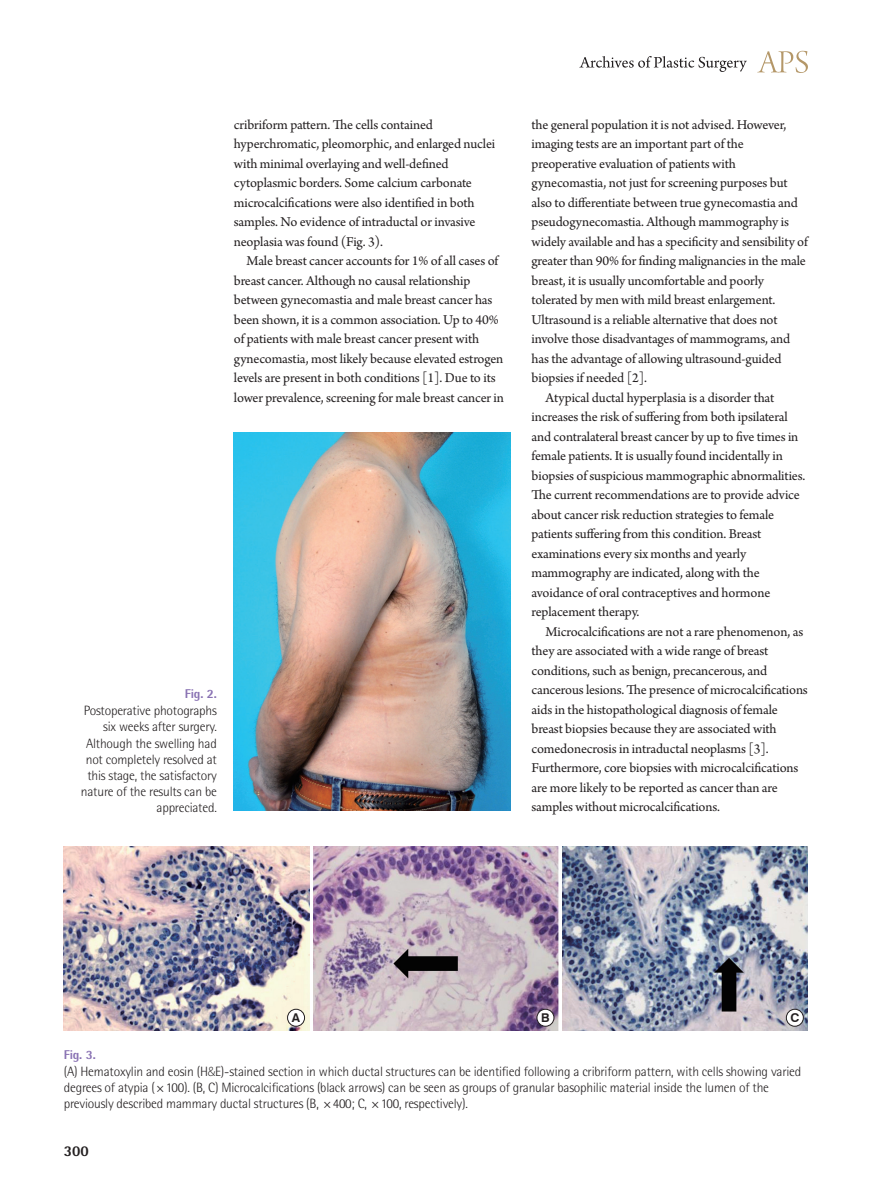
<style>
.page{position:relative;width:893px;height:1191px;background:#fff}
.page>*{position:absolute;margin:0;border:0;box-sizing:border-box;transform-origin:0 0}
.t1{font:800 15px "Rotis Semi Sans Std";color:#231f20}
.본문{font:14.25px/19.5px "Arno Pro";letter-spacing:-.01em;color:#231f20}
.표_그림_설명{font:300 13.5px/16.2px "Rotis Semi Sans Std";letter-spacing:-.015em;color:#231f20;text-align:right}
.표_그림_설명-2{font:800 12.75px "Rotis Semi Sans Std";letter-spacing:-.015em;color:#8972b3}
.t2{font:700 12.15px "Swiss 721 BT";color:#231f20}
.s1{font-family:"Myriad Pro"}
</style>
<div class="page">
<svg style="left:757px;top:51px;width:51px;height:22px"></svg>
<svg style="left:579px;top:56px;width:168px;height:16px"></svg>
<img style="left:234px;top:432px;width:276px;height:378px">
<img style="left:64px;top:847px;width:245px;height:183px">
<img style="left:313px;top:847px;width:245px;height:183px">
<img style="left:563px;top:847px;width:245px;height:183px">
<div style="left:288px;top:1009px;width:17px;height:17px;background:#fff;border-radius:50%"></div>
<div style="left:287px;top:1009px;width:18px;height:17px;border:1px solid #231f20;border-radius:50%"></div>
<div style="left:537px;top:1009px;width:17px;height:17px;background:#fff;border-radius:50%"></div>
<div style="left:537px;top:1009px;width:17px;height:17px;border:1px solid #231f20;border-radius:50%"></div>
<div style="left:786px;top:1009px;width:17px;height:17px;background:#fff;border-radius:50%"></div>
<div style="left:786px;top:1009px;width:18px;height:17px;border:1px solid #231f20;border-radius:50%"></div>
<p class="본문" style="left:234px;top:115px;width:263px">cribriform pattern. The cells contained hyperchromatic, pleomorphic, and enlarged nuclei with minimal overlaying and well-defined cytoplasmic borders. Some calcium carbonate microcalcifications were also identified in both samples. No evidence of intraductal or invasive neoplasia was found (Fig. 3).</p>
<p class="본문" style="left:234px;top:252px;width:272px;text-indent:13px">Male breast cancer accounts for 1% of all cases of breast cancer. Although no causal relationship between gynecomastia and male breast cancer has been shown, it is a common association. Up to 40% of patients with male breast cancer present with gynecomastia, most likely because elevated estrogen levels are present in both conditions [1]. Due to its lower prevalence, screening for male breast cancer in</p>
<p class="표_그림_설명-2" style="left:185px;top:686px;width:33px">Fig. 2.</p>
<p class="표_그림_설명" style="left:81px;top:702px;width:137px">Postoperative photographs six weeks after surgery.<br>Although the swelling had not completely resolved at this stage, the satisfactory nature of the results can be appreciated.</p>
<p class="본문" style="left:531px;top:115px;width:278px">the general population it is not advised. However, imaging tests are an important part of the preoperative evaluation of patients with gynecomastia, not just for screening purposes but also to differentiate between true gynecomastia and pseudogynecomastia. Although mammography is widely available and has a specificity and sensibility of greater than 90% for finding malignancies in the male breast, it is usually uncomfortable and poorly tolerated by men with mild breast enlargement.<br>Ultrasound is a reliable alternative that does not involve those disadvantages of mammograms, and has the advantage of allowing ultrasound-guided biopsies if needed [2].</p>
<p class="본문" style="left:531px;top:388px;width:275px;text-indent:14px">Atypical ductal hyperplasia is a disorder that increases the risk of suffering from both ipsilateral and contralateral breast cancer by up to five times in female patients. It is usually found incidentally in biopsies of suspicious mammographic abnormalities.<br>The current recommendations are to provide advice about cancer risk reduction strategies to female patients suffering from this condition. Breast examinations every six months and yearly mammography are indicated, along with the avoidance of oral contraceptives and hormone replacement therapy.</p>
<p class="본문" style="left:531px;top:622px;width:278px;text-indent:14px">Microcalcifications are not a rare phenomenon, as they are associated with a wide range of breast conditions, such as benign, precancerous, and cancerous lesions. The presence of microcalcifications aids in the histopathological diagnosis of female breast biopsies because they are associated with comedonecrosis in intraductal neoplasms [3].<br>Furthermore, core biopsies with microcalcifications are more likely to be reported as cancer than are samples without microcalcifications.</p>
<p class="t2" style="left:292px;top:1010px;width:10px">A</p>
<p class="t2" style="left:541px;top:1010px;width:10px">B</p>
<p class="t2" style="left:790px;top:1010px;width:10px">C</p>
<p class="표_그림_설명-2" style="left:64px;top:1046px;width:33px">Fig. 3.</p>
<p class="표_그림_설명" style="left:64px;top:1063px;width:739px;text-align:left">(A) Hematoxylin and eosin (H<span class="s1">&amp;</span>E)-stained section in which ductal structures can be identified following a cribriform pattern, with cells showing varied degrees of atypia (×100). (B, C) Microcalcifications (black arrows) can be seen as groups of granular basophilic material inside the lumen of the previously described mammary ductal structures (B, ×400; C, ×100, respectively).</p>
<p class="t1" style="left:64px;top:1141px;width:27px">300</p>
</div>
